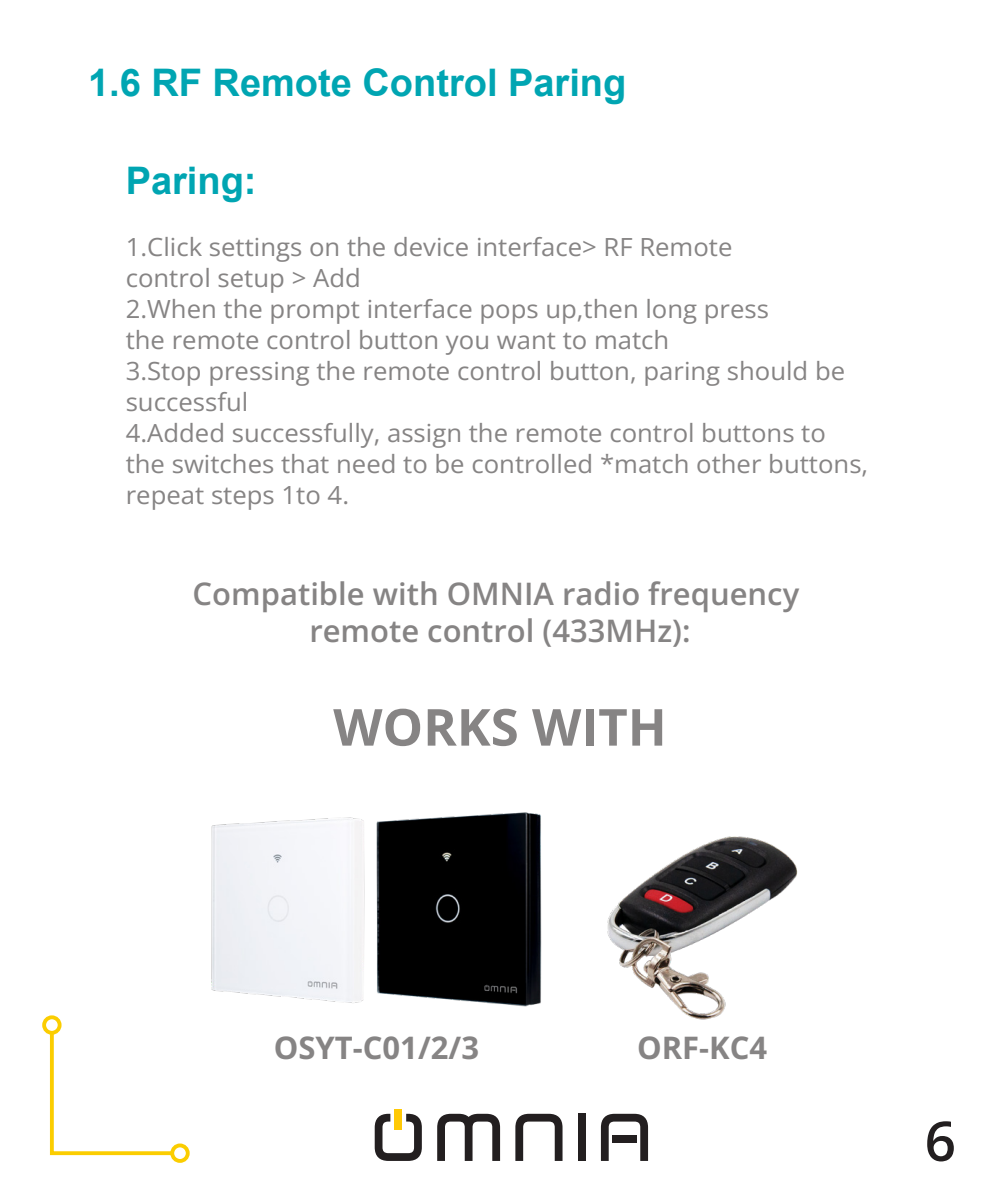
<style>
.page{position:relative;width:1000px;height:1200px;background:#fff}
.page>*{position:absolute;margin:0;border:0;box-sizing:border-box;transform-origin:0 0}
.t1{font:600 54.8px "Open Sans";color:#231f20}
.t2{font:700 51px "Open Sans";color:#868484}
.t3{font:700 38px "Arial";color:#00a5b2}
.t4{font:600 31px/37.2px "Open Sans";color:#868484;text-align:center}
.t5{font:700 31px "Open Sans";color:#868484}
.t6{font:25px/31px "Open Sans";color:#868484}
</style>
<div class="page">
<div style="left:42px;top:1015px;width:20px;height:20px;border:4px solid #fbcd00;border-radius:50%"></div>
<svg style="left:48px;top:1029px;width:128px;height:128px"></svg>
<div style="left:170px;top:1144px;width:20px;height:19px;border:4px solid #fbcd00;border-radius:50%"></div>
<svg style="left:437px;top:1114px;width:63px;height:47px"></svg>
<svg style="left:515px;top:1114px;width:48px;height:47px"></svg>
<div style="left:578px;top:1114px;width:8px;height:47px;background:#231f20"></div>
<svg style="left:601px;top:1114px;width:47px;height:47px"></svg>
<div style="left:612px;top:1135px;width:25px;height:8px;background:#231f20"></div>
<svg style="left:375px;top:1114px;width:47px;height:47px"></svg>
<div style="left:395px;top:1109px;width:7px;height:21px;background:#ffc905"></div>
<img style="left:607px;top:836px;width:191px;height:184px">
<img style="left:211px;top:817px;width:154px;height:186px">
<img style="left:376px;top:812px;width:166px;height:195px">
<h3 class="t3" style="left:88px;top:58px;width:540px">1.6 RF Remote Control Paring</h3>
<h3 class="t3" style="left:126px;top:156px;width:132px">Paring:</h3>
<p class="t6" style="left:126px;top:231px;width:744px">1.Click settings on the device interface&gt; RF Remote<br>control setup &gt; Add<br>2.When the prompt interface pops up,then long press<br>the remote control button you want to match<br>3.Stop pressing the remote control button, paring should be successful<br>4.Added successfully, assign the remote control buttons to the switches that need to be controlled *match other buttons, repeat steps 1to 4.</p>
<p class="t4" style="left:193px;top:574px;width:608px">Compatible with OMNIA radio frequency remote control (433MHz):</p>
<h2 class="t2" style="left:333px;top:691px;width:335px">WORKS WITH</h2>
<p class="t5" style="left:274px;top:1026px;width:207px">OSYT-C01/2/3</p>
<p class="t5" style="left:637px;top:1026px;width:132px">ORF-KC4</p>
<h1 class="t1" style="left:925px;top:1103px;width:33px">6</h1>
</div>
